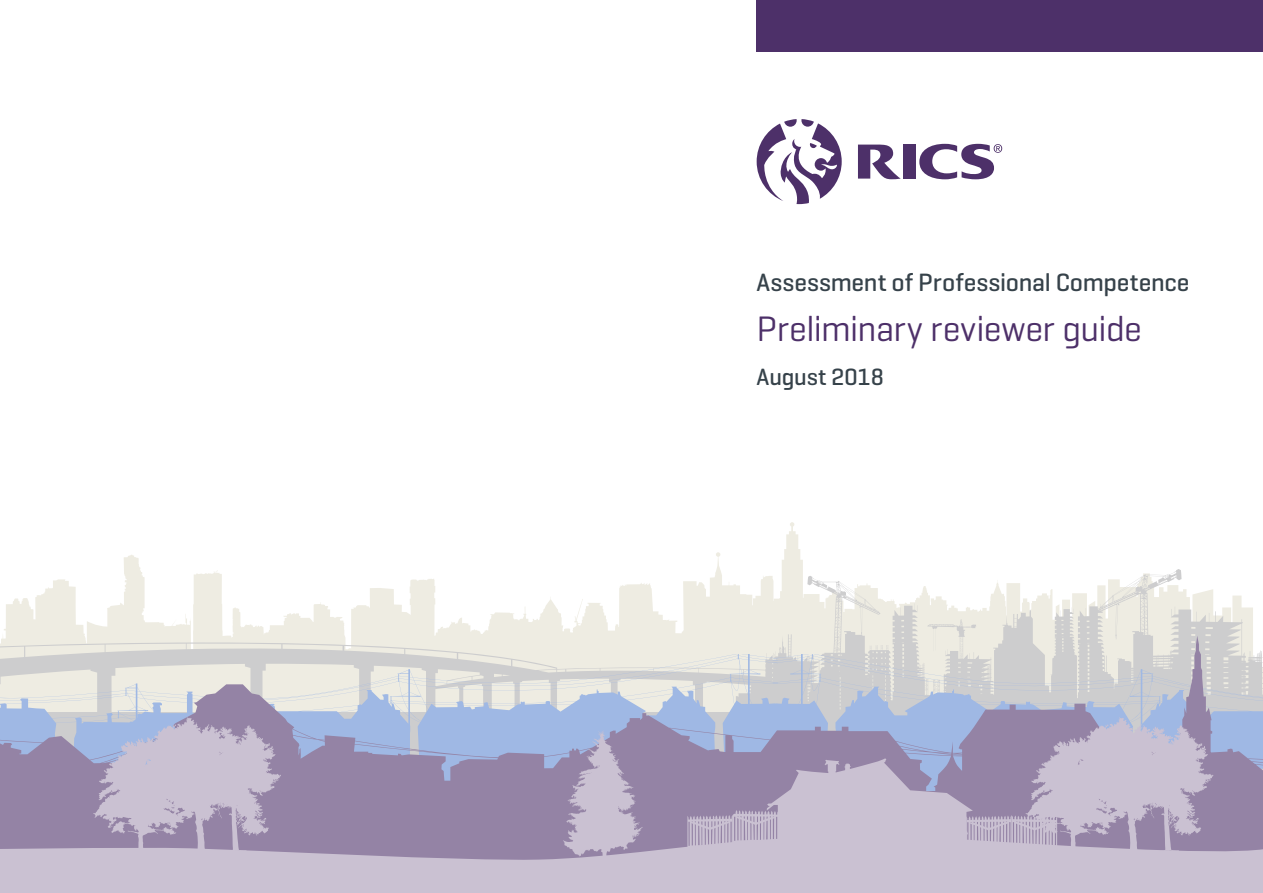
<style>
.page{position:relative;width:1263px;height:893px;background:#fff}
.page>*{position:absolute;margin:0;border:0;box-sizing:border-box;transform-origin:0 0}
.t1{font:36px "Geogrotesque";letter-spacing:-.015em;color:#4d3069}
.t2{font:500 25.5px "Geogrotesque";color:#36424a}
.t3{font:500 24px "Geogrotesque";color:#36424a}
</style>
<div class="page">
<div style="left:757px;top:0;width:506px;height:51px;background:#4d3069"></div>
<svg style="left:757px;top:119px;width:85px;height:85px"></svg>
<svg style="left:919px;top:144px;width:83px;height:35px"></svg>
<svg style="left:858px;top:145px;width:43px;height:34px"></svg>
<div style="left:903px;top:145px;width:12px;height:34px;background:#4d3069"></div>
<svg style="left:4px;top:555px;width:679px;height:81px"></svg>
<svg style="left:683px;top:522px;width:559px;height:114px"></svg>
<svg style="left:1094px;top:569px;width:87px;height:34px"></svg>
<svg style="left:807px;top:576px;width:73px;height:27px"></svg>
<svg style="left:736px;top:603px;width:517px;height:33px;background:#e7e6df"></svg>
<svg style="left:0;top:636px;width:1263px;height:155px;background:#c4c6d2"></svg>
<div style="left:0;top:791px;width:1263px;height:102px;background:#9483a5"></div>
<div style="left:0;top:847px;width:1263px;height:46px;background:#cac1d2"></div>
<svg style="left:93px;top:717px;width:188px;height:134px"></svg>
<svg style="left:687px;top:717px;width:526px;height:134px;background:#afa6c1"></svg>
<svg style="left:563px;top:730px;width:80px;height:131px;background:#b1a7c1"></svg>
<p class="t2" style="left:756px;top:267px;width:434px">Assessment of Professional Competence</p>
<h1 class="t1" style="left:756px;top:306px;width:387px">Preliminary reviewer guide</h1>
<p class="t3" style="left:756px;top:361px;width:129px">August 2018</p>
</div>
